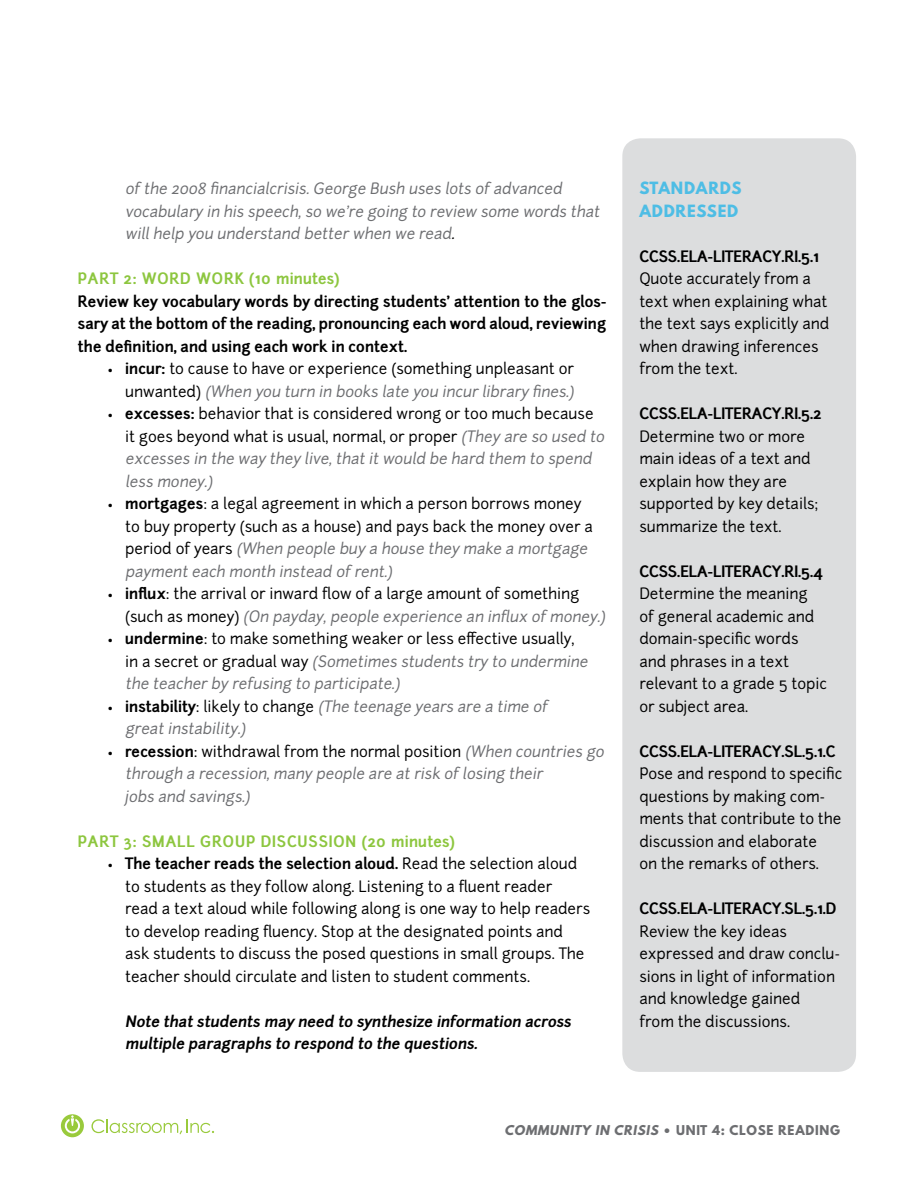
<style>
.page{position:relative;width:918px;height:1188px;background:#fff}
.page>*{position:absolute;margin:0;border:0;box-sizing:border-box;transform-origin:0 0}
.t1{font:15px/22.5px "Junction";letter-spacing:-.005em;color:#000}
.t2{font:italic 15px/22.5px "Junction";color:#6d6e71}
.t3{font:700 15px/22.5px "Junction";letter-spacing:-.005em;color:#000;text-align:justify}
.t4{font:italic 700 15px/22.5px "Junction";color:#000}
.t5{font:700 15px "Junction";letter-spacing:.05em;color:#8dc63f}
.t6{font:700 15px/22.5px "League Spartan";letter-spacing:.05em;color:#4ebde5}
.t7{font:700 12px "League Spartan";letter-spacing:.06em;color:#6d6e71}
.s1{color:#000}
.s2{font-weight:700}
.s3{font-style:italic;color:#6d6e71}
.s4{font-style:normal;color:#000}
.s5{font-weight:700;font-style:normal;color:#000}
.s6{font-style:italic}
</style>
<div class="page">
<div style="left:622px;top:138px;width:234px;height:934px;background:#dcddde;border-radius:18px"></div>
<svg style="left:61px;top:1114px;width:23px;height:23px"></svg>
<svg style="left:91px;top:1119px;width:123px;height:15px"></svg>
<p class="t2" style="left:125px;top:178px;width:479px">of the 2008 financialcrisis.George Bush uses lots of advanced vocabulary in his speech,so we’re going to review some words that willhelp you understand better when we read<span class="s1">.</span></p>
<p class="t5" style="left:78px;top:269px;width:263px">PART 2: WORD WORK (10 minutes)</p>
<p class="t3" style="left:78px;top:290px;width:530px">Review key vocabulary words by directing students’ attention to the glos&shy;sary at the bottom of the reading, pronouncing each word aloud, reviewing the definition, and using each work in context.</p>
<p class="t1" style="left:108px;top:358px;width:471px;text-align:right">• <span class="s2">incur:</span> to cause to have or experience (something unpleasant or u n w a n t e d ) <span class="s3">(When you turn in books late you incur library fines.)</span></p>
<p class="t1" style="left:125px;top:403px;width:484px;text-indent:-17px">• <span class="s2">excesses:</span> behavior that is considered wrong or too much because it goes beyond what is usual, normal, or proper <span class="s3">(They are so used to excesses in the way they live,that it would be hard them to spend less money.)</span></p>
<p class="t1" style="left:125px;top:493px;width:469px;text-indent:-17px">• <span class="s2">mortgages</span>: a legal agreement in which a person borrows money to buy property (such as a house) and pays back the money over a p e r i o d o f ye a rs <span class="s3">(When people buy a house they make a mortgage payment each month instead of rent.)</span></p>
<p class="t1" style="left:125px;top:583px;width:485px;text-indent:-17px">• <span class="s2">influx</span>: the arrival or inward flow of a large amount of something<br>( s u c h a s m o n e y) <span class="s3">(On payday,people experience an influx of money.)</span></p>
<p class="t1" style="left:125px;top:628px;width:467px;text-indent:-17px">• <span class="s2">undermine</span>: to make something weaker or less effective usually,<br>i n a s e c re t o r g ra d u a l way <span class="s3">(Sometimes students try to undermine the teacher by refusing to participate.)</span></p>
<p class="t2" style="left:125px;top:695px;width:424px;text-indent:-17px"><span class="s4">•</span> <span class="s5">instability</span><span class="s4">: likely to change</span> (The teenage years are a time of great instability.)</p>
<p class="t2" style="left:125px;top:740px;width:483px;text-indent:-17px"><span class="s4">•</span> <span class="s5">recession</span><span class="s4">: withdrawal from the normal position</span> (When countries go through a recession,many people are at risk of losing their<br>jobs and savings.)</p>
<p class="t5" style="left:78px;top:832px;width:378px">PART 3: SMALL GROUP DISCUSSION (20 minutes)</p>
<p class="t1" style="left:125px;top:853px;width:467px;text-indent:-17px">• <span class="s2">The teacher reads the selection aloud.</span> Read the selection aloud to students as they follow along. Listening to a fluent reader<br>read a text aloud while following along is one way to help readers to develop reading fluency. Stop at the designated points and ask students to discuss the posed questions in small groups. The teacher should circulate and listen to student comments.</p>
<p class="t4" style="left:125px;top:1010px;width:451px">Note that students may need to synthesize information across multiple paragraphs to respond to the questions.</p>
<p class="t6" style="left:639px;top:177px;width:104px">STANDARDS<br>ADDRESSED</p>
<p class="t3" style="left:639px;top:245px;width:181px">CCSS.ELA-LITERACY.RI.5.1</p>
<p class="t1" style="left:639px;top:268px;width:192px">Quote accurately from a text when explaining what the text says explicitly and when drawing inferences from the text.</p>
<p class="t3" style="left:639px;top:403px;width:184px">CCSS.ELA-LITERACY.RI.5.2</p>
<p class="t1" style="left:639px;top:425px;width:181px">Determine two or more main ideas of a text and explain how they are supported by key details; summarize the text.</p>
<p class="t3" style="left:639px;top:560px;width:185px">CCSS.ELA-LITERACY.RI.5.4</p>
<p class="t1" style="left:639px;top:583px;width:189px">Determine the meaning<br>of general academic and domain-specific words and phrases in a text relevant to a grade 5 topic or subject area.</p>
<p class="t3" style="left:639px;top:740px;width:198px">CCSS.ELA-LITERACY.SL.5.1.C</p>
<p class="t1" style="left:639px;top:763px;width:205px">Pose and respond to specific questions by making com&shy;ments that contribute to the discussion and elaborate<br>on the remarks of others.</p>
<p class="t3" style="left:639px;top:898px;width:199px">CCSS.ELA-LITERACY.SL.5.1.D</p>
<p class="t1" style="left:639px;top:920px;width:202px">Review the key ideas expressed and draw conclu&shy;sions in light of information and knowledge gained<br>from the discussions.</p>
<p class="t7" style="left:505px;top:1121px;width:326px"><span class="s6">COMMUNITY IN CRISIS</span> • Unit 4: CLOSE READING</p>
</div>
